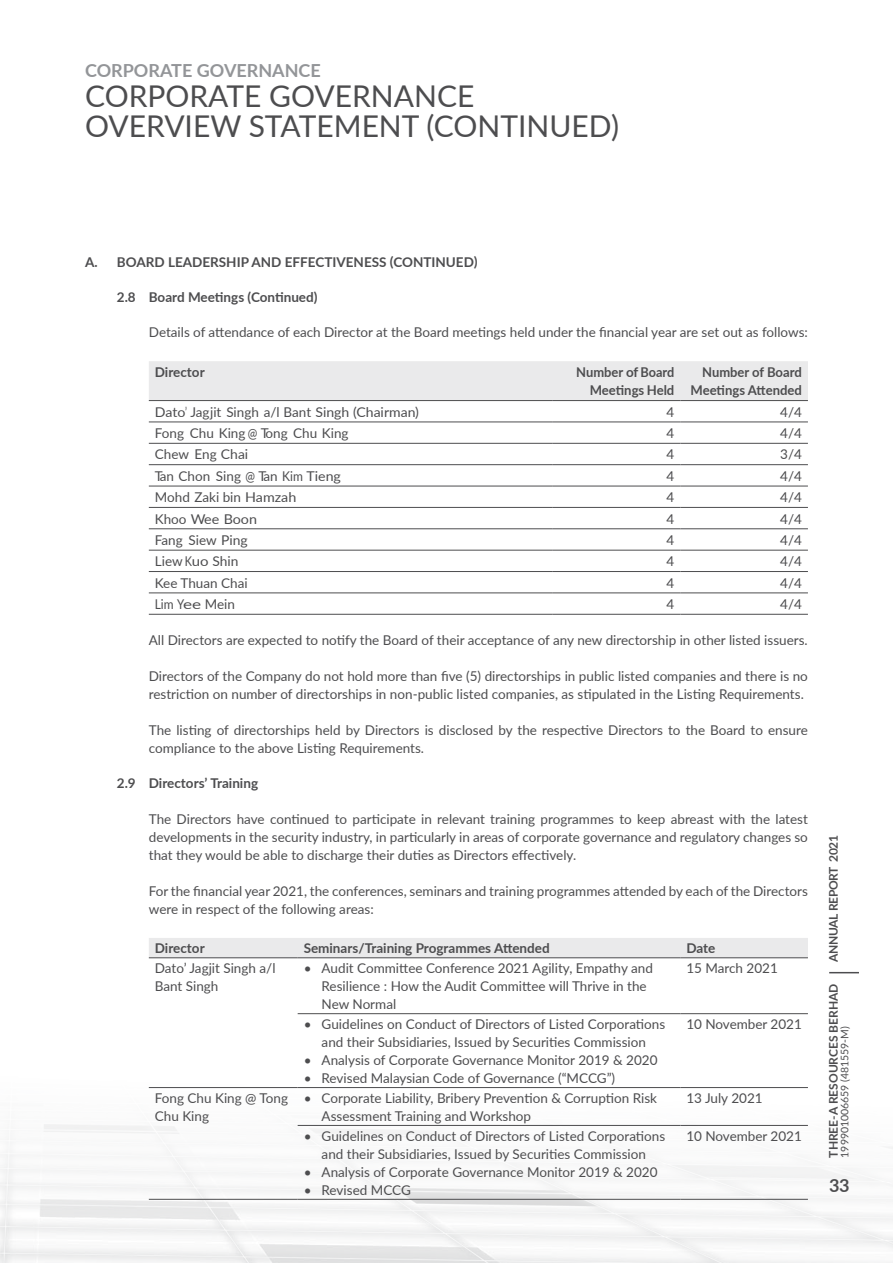
<style>
.page{position:relative;width:893px;height:1263px;background:#fff}
.page>*{position:absolute;margin:0;border:0;box-sizing:border-box;transform-origin:0 0}
.t1{font:30px/30px "Lato";color:#4d4d4f}
.t2{font:700 18px "Lato";color:#939598}
.t3{font:700 18px "Lato";color:#4d4d4f}
.t4{font:13.5px/18px "Lato";color:#4d4d4f}
.t5{font:700 13.5px "Lato";color:#4d4d4f}
.t6{font:700 13.5px/18px "Lato";color:#4d4d4f;text-align:right;scale:.96 1}
.t7{font:13.5px "Lato";color:#4d4d4f;scale:1.05 1}
.t8{font:13.5px "Lato";color:#4d4d4f;scale:.89 1}
.t9{font:700 12px "Lato";letter-spacing:-.005em;color:#4d4d4f}
.t10{font:700 12px "Lato";letter-spacing:-.025em;color:#4d4d4f}
.t11{font:10.5px "Lato";color:#4d4d4f}
</style>
<div class="page">
<div style="left:149px;top:361px;width:659px;height:39px;background:#eaeaeb"></div>
<hr style="left:149px;top:400px;width:404px;height:1px;background:#4d4d4f">
<hr style="left:553px;top:400px;width:127px;height:1px;background:#4d4d4f">
<hr style="left:680px;top:400px;width:128px;height:1px;background:#4d4d4f">
<hr style="left:149px;top:422px;width:404px;height:1px;background:#4d4d4f">
<hr style="left:553px;top:422px;width:127px;height:1px;background:#4d4d4f">
<hr style="left:680px;top:422px;width:128px;height:1px;background:#4d4d4f">
<hr style="left:149px;top:443px;width:404px;height:1px;background:#4d4d4f">
<hr style="left:553px;top:443px;width:127px;height:1px;background:#4d4d4f">
<hr style="left:680px;top:443px;width:128px;height:1px;background:#4d4d4f">
<hr style="left:149px;top:464px;width:404px;height:1px;background:#4d4d4f">
<hr style="left:553px;top:464px;width:127px;height:1px;background:#4d4d4f">
<hr style="left:680px;top:464px;width:128px;height:1px;background:#4d4d4f">
<hr style="left:149px;top:486px;width:404px;height:1px;background:#4d4d4f">
<hr style="left:553px;top:486px;width:127px;height:1px;background:#4d4d4f">
<hr style="left:680px;top:486px;width:128px;height:1px;background:#4d4d4f">
<hr style="left:149px;top:507px;width:404px;height:1px;background:#4d4d4f">
<hr style="left:553px;top:507px;width:127px;height:1px;background:#4d4d4f">
<hr style="left:680px;top:507px;width:128px;height:1px;background:#4d4d4f">
<hr style="left:149px;top:528px;width:404px;height:1px;background:#4d4d4f">
<hr style="left:553px;top:528px;width:127px;height:1px;background:#4d4d4f">
<hr style="left:680px;top:528px;width:128px;height:1px;background:#4d4d4f">
<hr style="left:149px;top:550px;width:404px;height:1px;background:#4d4d4f">
<hr style="left:553px;top:550px;width:127px;height:1px;background:#4d4d4f">
<hr style="left:680px;top:550px;width:128px;height:1px;background:#4d4d4f">
<hr style="left:149px;top:571px;width:404px;height:1px;background:#4d4d4f">
<hr style="left:553px;top:571px;width:127px;height:1px;background:#4d4d4f">
<hr style="left:680px;top:571px;width:128px;height:1px;background:#4d4d4f">
<hr style="left:149px;top:592px;width:404px;height:1px;background:#4d4d4f">
<hr style="left:553px;top:592px;width:127px;height:1px;background:#4d4d4f">
<hr style="left:680px;top:592px;width:128px;height:1px;background:#4d4d4f">
<hr style="left:149px;top:614px;width:404px;height:1px;background:#4d4d4f">
<hr style="left:553px;top:614px;width:127px;height:1px;background:#4d4d4f">
<hr style="left:680px;top:614px;width:128px;height:1px;background:#4d4d4f">
<div style="left:149px;top:938px;width:659px;height:19px;background:#eaeaeb"></div>
<hr style="left:149px;top:957px;width:149px;height:1px;background:#4d4d4f">
<hr style="left:298px;top:957px;width:382px;height:1px;background:#4d4d4f">
<hr style="left:680px;top:957px;width:128px;height:1px;background:#4d4d4f">
<hr style="left:298px;top:1087px;width:382px;height:1px;background:#4d4d4f">
<hr style="left:680px;top:1087px;width:128px;height:1px;background:#4d4d4f">
<hr style="left:149px;top:1087px;width:149px;height:1px;background:#4d4d4f">
<hr style="left:149px;top:1199px;width:149px;height:1px;background:#4d4d4f">
<hr style="left:298px;top:1013px;width:382px;height:1px;background:#4d4d4f">
<hr style="left:680px;top:1013px;width:128px;height:1px;background:#4d4d4f">
<hr style="left:298px;top:1125px;width:382px;height:1px;background:#4d4d4f">
<hr style="left:680px;top:1125px;width:128px;height:1px;background:#4d4d4f">
<hr style="left:298px;top:1199px;width:382px;height:1px;background:#4d4d4f">
<hr style="left:680px;top:1199px;width:128px;height:1px;background:#4d4d4f">
<hr style="left:829px;top:972px;width:30px;height:1px;background:#4d4d4f">
<h2 class="t2" style="left:85px;top:57px;width:237px">CORPORATE GOVERNANCE</h2>
<h1 class="t1" style="left:85px;top:80px;width:535px">CORPORATE GOVERNANCE<br>OVERVIEW STATEMENT (CONTINUED)</h1>
<p class="t5" style="left:85px;top:253px;width:327px">A. BOARD LEADERSHIP AND EFFECTIVENESS (Contin</p>
<p class="t5" style="left:446px;top:253px;width:33px">ued)</p>
<p class="t5" style="left:117px;top:287px;width:202px">2.8 Board Meetings (Continued)</p>
<p class="t4" style="left:149px;top:323px;width:661px">Details of attendance of each Director at the Board meetings held under the financial year are set out as follows:</p>
<p class="t5" style="left:155px;top:362px;width:51px">Director</p>
<p class="t6" style="left:576px;top:363px;width:104px">Number of Board<br>Meetings Held</p>
<p class="t6" style="left:690px;top:363px;width:118px">Number of Board<br>Meetings Attended</p>
<p class="t7" style="left:155px;top:402px;width:253px">Dato’ Jagjit Singh a/l Bant Singh (Chairman)</p>
<p class="t4" style="left:666px;top:402px;width:9px">4</p>
<p class="t4" style="left:780px;top:402px;width:23px">4/4</p>
<p class="t4" style="left:155px;top:424px;width:195px">Fong Chu King @ Tong Chu King</p>
<p class="t4" style="left:666px;top:424px;width:9px">4</p>
<p class="t4" style="left:780px;top:424px;width:23px">4/4</p>
<p class="t4" style="left:155px;top:445px;width:95px">Chew Eng Chai</p>
<p class="t4" style="left:666px;top:445px;width:9px">4</p>
<p class="t4" style="left:780px;top:445px;width:23px">3/4</p>
<p class="t4" style="left:155px;top:466px;width:188px">Tan Chon Sing @ Tan Kim Tieng</p>
<p class="t4" style="left:666px;top:466px;width:9px">4</p>
<p class="t4" style="left:780px;top:466px;width:23px">4/4</p>
<p class="t4" style="left:155px;top:488px;width:143px">Mohd Zaki bin Hamzah</p>
<p class="t4" style="left:666px;top:488px;width:9px">4</p>
<p class="t4" style="left:780px;top:488px;width:23px">4/4</p>
<p class="t4" style="left:155px;top:509px;width:104px">Khoo Wee Boon</p>
<p class="t4" style="left:666px;top:509px;width:9px">4</p>
<p class="t4" style="left:780px;top:509px;width:23px">4/4</p>
<p class="t4" style="left:155px;top:530px;width:94px">Fang Siew Ping</p>
<p class="t4" style="left:666px;top:530px;width:9px">4</p>
<p class="t4" style="left:780px;top:530px;width:23px">4/4</p>
<p class="t4" style="left:155px;top:552px;width:85px">Liew Kuo Shin</p>
<p class="t4" style="left:666px;top:552px;width:9px">4</p>
<p class="t4" style="left:780px;top:552px;width:23px">4/4</p>
<p class="t4" style="left:155px;top:573px;width:94px">Kee Thuan Chai</p>
<p class="t4" style="left:666px;top:573px;width:9px">4</p>
<p class="t4" style="left:780px;top:573px;width:23px">4/4</p>
<p class="t8" style="left:155px;top:594px;width:92px">Lim Yee Mein</p>
<p class="t4" style="left:666px;top:594px;width:9px">4</p>
<p class="t4" style="left:780px;top:594px;width:23px">4/4</p>
<p class="t4" style="left:149px;top:630px;width:660px">All Directors are expected to notify the Board of their acceptance of any new directorship in other listed issuers.</p>
<p class="t4" style="left:149px;top:666px;width:661px">Directors of the Company do not hold more than five (5) directorships in public listed companies and there is no restriction on number of directorships in non-public listed companies, as stipulated in the Listing Requirements.</p>
<p class="t4" style="left:149px;top:720px;width:661px">The listing of directorships held by Directors is disclosed by the respective Directors to the Board to ensure compliance to the above Listing Requirements.</p>
<p class="t5" style="left:117px;top:773px;width:143px">2.9 Directors’ Training</p>
<p class="t4" style="left:149px;top:809px;width:661px;text-align:justify">The Directors have continued to participate in relevant training programmes to keep abreast with the latest developments in the security industry, in particularly in areas of corporate governance and regulatory changes so that they would be able to discharge their duties as Directors effectively.</p>
<p class="t4" style="left:149px;top:881px;width:661px">For the financial year 2021, the conferences, seminars and training programmes attended by each of the Directors were in respect of the following areas:</p>
<p class="t5" style="left:155px;top:938px;width:51px">Director</p>
<p class="t5" style="left:304px;top:938px;width:248px">Seminars/Training Programmes Attended</p>
<p class="t5" style="left:686px;top:938px;width:31px">Date</p>
<p class="t4" style="left:155px;top:959px;width:122px">Dato’ Jagjit Singh a/l<br>Bant Singh</p>
<p class="t4" style="left:322px;top:959px;width:333px;text-indent:-18px">• Audit Committee Conference 2021 Agility, Empathy and<br>Resilience : How the Audit Committee will Thrive in the<br>New Normal</p>
<p class="t4" style="left:686px;top:959px;width:93px">15 March 2021</p>
<p class="t4" style="left:304px;top:1014px;width:363px;text-align:center">• Guidelines on Conduct of Directors of Listed Corporations and their Subsidiaries, Issued by Securities Commission</p>
<p class="t4" style="left:304px;top:1050px;width:355px">• Analysis of Corporate Governance Monitor 2019 &amp; 2020</p>
<p class="t4" style="left:304px;top:1068px;width:313px">• Revised Malaysian Code of Governance (“MCCG”)</p>
<p class="t4" style="left:686px;top:1014px;width:117px">10 November 2021</p>
<p class="t4" style="left:155px;top:1088px;width:135px">Fong Chu King @ Tong<br>Chu King</p>
<p class="t4" style="left:322px;top:1088px;width:337px;text-indent:-18px">• Corporate Liability, Bribery Prevention &amp; Corruption Risk<br>Assessment Training and Workshop</p>
<p class="t4" style="left:686px;top:1088px;width:78px">13 July 2021</p>
<p class="t4" style="left:304px;top:1126px;width:363px;text-align:center">• Guidelines on Conduct of Directors of Listed Corporations and their Subsidiaries, Issued by Securities Commission</p>
<p class="t4" style="left:304px;top:1162px;width:355px">• Analysis of Corporate Governance Monitor 2019 &amp; 2020</p>
<p class="t4" style="left:304px;top:1180px;width:109px">• Revised MCCG</p>
<p class="t4" style="left:686px;top:1126px;width:117px">10 November 2021</p>
<p class="t10" style="left:825px;top:962px;width:129px;rotate:-90deg">ANNUAL REPORT 2021</p>
<p class="t9" style="left:825px;top:1158px;width:176px;rotate:-90deg">THREE-A RESOURCES BERHAD</p>
<p class="t11" style="left:837px;top:1158px;width:133px;rotate:-90deg">199901006659 (481559-M)</p>
<h2 class="t3" style="left:829px;top:1172px;width:22px">33</h2>
</div>
